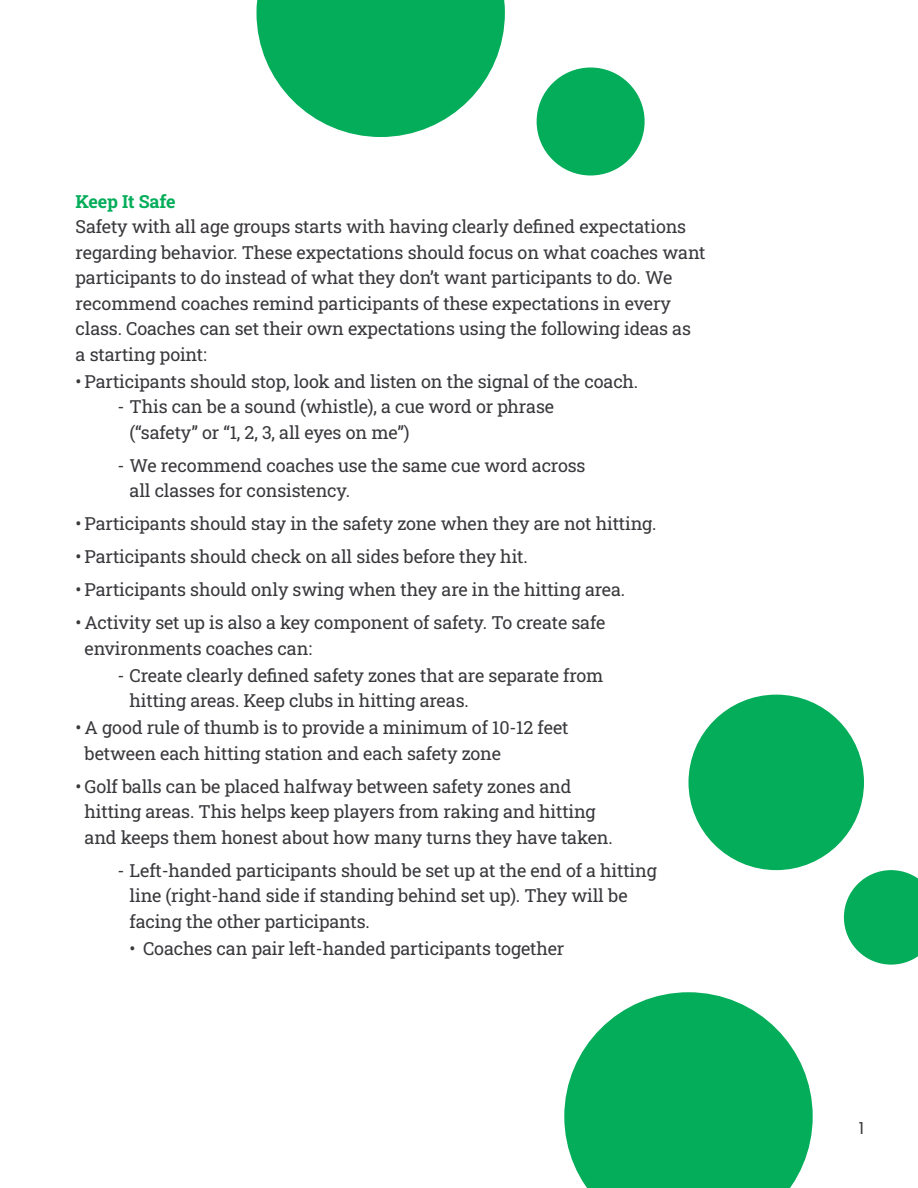
<style>
.page{position:relative;width:918px;height:1188px;background:#fff}
.page>*{position:absolute;margin:0;border:0;box-sizing:border-box;transform-origin:0 0}
.t1{font:18px/25.5px "Roboto Slab";letter-spacing:-.01em;color:#3a383c}
.t2{font:700 18px "Roboto Slab";letter-spacing:-.01em;color:#03ad59}
.t3{font:16.5px "Poppins";color:#3a383c}
</style>
<div class="page">
<svg style="left:564px;top:992px;width:249px;height:196px;fill:#03ad59"></svg>
<svg style="left:256px;top:0;width:249px;height:137px"></svg>
<div style="left:688px;top:695px;width:176px;height:175px;background:#03ad59;border-radius:50%"></div>
<svg style="left:844px;top:870px;width:74px;height:95px;background:#2bba73"></svg>
<div style="left:537px;top:68px;width:108px;height:108px;background:#03ad59;border-radius:50%"></div>
<p class="t2" style="left:76px;top:189px;width:102px">Keep It Safe</p>
<p class="t1" style="left:76px;top:214px;width:632px">Safety with all age groups starts with having clearly defined expectations regarding behavior. These expectations should focus on what coaches want participants to do instead of what they don’t want participants to do. We recommend coaches remind participants of these expectations in every class. Coaches can set their own expectations using the following ideas as<br>a starting point:</p>
<p class="t1" style="left:76px;top:368px;width:564px">• Participants should stop, look and listen on the signal of the coach.</p>
<p class="t1" style="left:130px;top:394px;width:426px;text-indent:-12px">- This can be a sound (whistle), a cue word or phrase (“safety” or “1, 2, 3, all eyes on me”)</p>
<p class="t1" style="left:130px;top:452px;width:457px;text-indent:-12px">- We recommend coaches use the same cue word across all classes for consistency.</p>
<p class="t1" style="left:76px;top:511px;width:582px">• Participants should stay in the safety zone when they are not hitting.</p>
<p class="t1" style="left:76px;top:544px;width:454px">• Participants should check on all sides before they hit.</p>
<p class="t1" style="left:76px;top:577px;width:551px">• Participants should only swing when they are in the hitting area.</p>
<p class="t1" style="left:85px;top:610px;width:522px;text-indent:-9px">• Activity set up is also a key component of safety. To create safe environments coaches can:</p>
<p class="t1" style="left:130px;top:662px;width:475px;text-indent:-12px">- Create clearly defined safety zones that are separate from hitting areas. Keep clubs in hitting areas.</p>
<p class="t1" style="left:85px;top:715px;width:486px;text-indent:-9px">• A good rule of thumb is to provide a minimum of 10-12 feet between each hitting station and each safety zone</p>
<p class="t1" style="left:85px;top:773px;width:530px;text-indent:-9px">• Golf balls can be placed halfway between safety zones and hitting areas. This helps keep players from raking and hitting and keeps them honest about how many turns they have taken.</p>
<p class="t1" style="left:130px;top:857px;width:529px;text-indent:-12px">- Left-handed participants should be set up at the end of a hitting line (right-hand side if standing behind set up). They will be facing the other participants.</p>
<p class="t1" style="left:130px;top:935px;width:436px">• Coaches can pair left-handed participants together</p>
<p class="t3" style="left:859px;top:1118px;width:7px">1</p>
</div>
